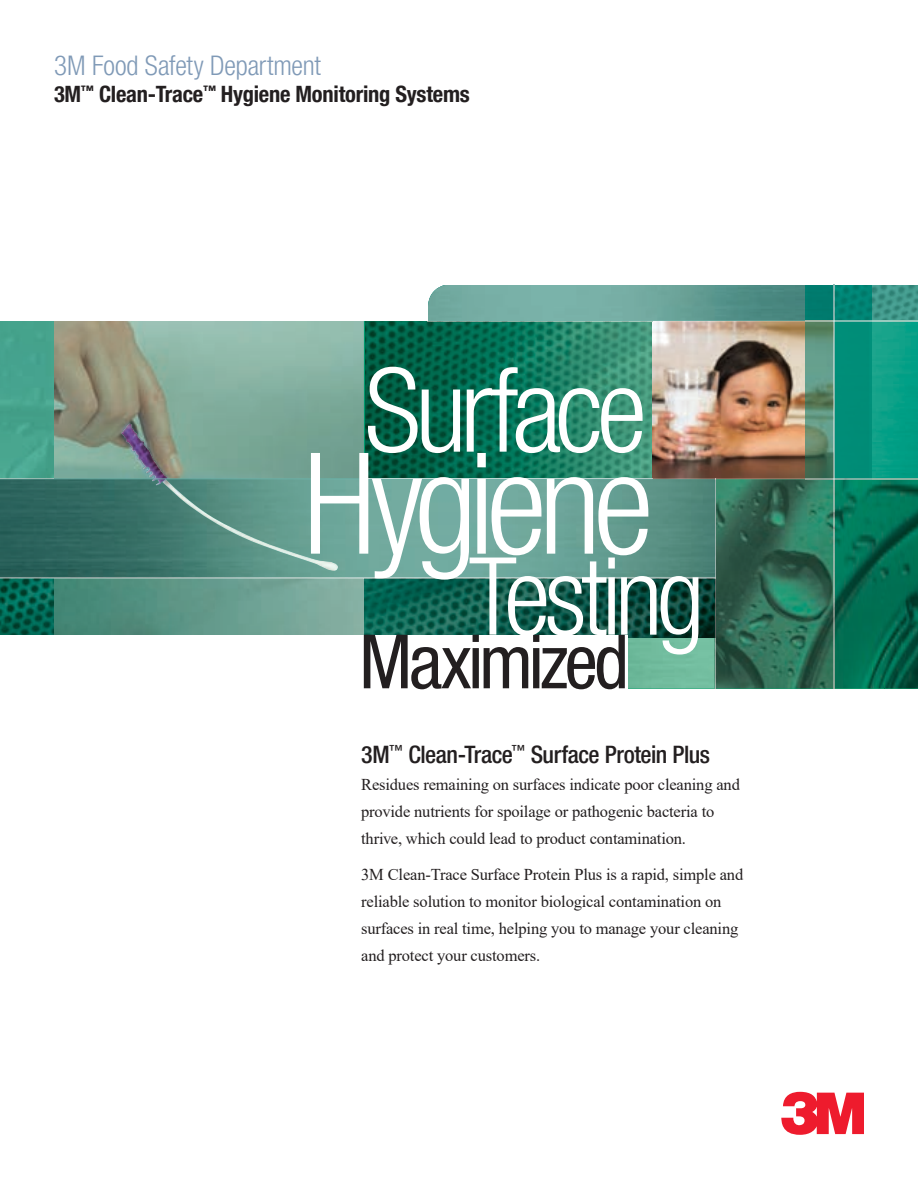
<style>
.page{position:relative;width:918px;height:1188px;background:#fff}
.page>*{position:absolute;margin:0;border:0;box-sizing:border-box;transform-origin:0 0}
.t1{font:300 condensed 141px "Helvetica Neue";letter-spacing:-.055em;color:#fff}
.t2{font:300 condensed 117px "Helvetica Neue";letter-spacing:-.05em;color:#fff}
.t3{font:300 condensed 108px "Helvetica Neue";letter-spacing:-.055em;color:#fff}
.t4{font:condensed 75px "Helvetica Neue";letter-spacing:-.05em;color:#231f20}
.t5{font:300 condensed 27px "Helvetica Neue";letter-spacing:-.005em;color:#809ab7}
.t6{font:500 condensed 24px "Helvetica Neue";letter-spacing:-.02em;color:#231f20}
.t7{font:700 condensed 22.5px "Helvetica Neue";letter-spacing:-.01em;color:#231f20}
.t8{font:16.5px/27px "Times New Roman";letter-spacing:-.01em;color:#231f20}
</style>
<div class="page">
<img style="left:628px;top:638px;width:87px;height:51px">
<img style="left:0;top:579px;width:715px;height:59px">
<img style="left:54px;top:579px;width:310px;height:56px">
<img style="left:835px;top:285px;width:83px;height:194px">
<svg style="left:781px;top:1092px;width:83px;height:43px"></svg>
<img style="left:364px;top:578px;width:1px;height:57px">
<img style="left:0;top:321px;width:835px;height:157px">
<img style="left:715px;top:479px;width:203px;height:210px">
<svg style="left:0;top:480px;width:715px;height:98px;background:#589086"></svg>
<div style="left:0;top:635px;width:628px;height:108px;background:#fff"></div>
<img style="left:122px;top:424px;width:46px;height:61px">
<img style="left:162px;top:480px;width:176px;height:91px">
<img style="left:871px;top:321px;width:47px;height:1px">
<img style="left:835px;top:321px;width:36px;height:1px">
<img style="left:365px;top:578px;width:350px;height:1px">
<img style="left:0;top:578px;width:54px;height:1px">
<svg style="left:428px;top:284px;width:407px;height:38px;background:#69a49b"></svg>
<img style="left:715px;top:578px;width:1px;height:60px">
<img style="left:715px;top:479px;width:1px;height:99px">
<img style="left:0;top:478px;width:806px;height:2px">
<svg style="left:153px;top:478px;width:14px;height:2px"></svg>
<svg style="left:806px;top:478px;width:29px;height:2px"></svg>
<h3 class="t5" style="left:54px;top:50px;width:269px">3M Food Safety Department</h3>
<h3 class="t7" style="left:54px;top:81px;width:417px">3M<sup>™</sup> Clean-Trace<sup>™</sup> Hygiene Monitoring Systems</h3>
<h2 class="t2" style="left:365px;top:343px;width:284px">Surface</h2>
<h1 class="t1" style="left:303px;top:423px;width:352px">Hygiene</h1>
<h3 class="t3" style="left:469px;top:535px;width:237px">Testing</h3>
<h3 class="t4" style="left:359px;top:618px;width:271px">Maximized</h3>
<h3 class="t6" style="left:361px;top:741px;width:350px">3M<sup>™</sup> Clean-Trace<sup>™</sup> Surface Protein Plus</h3>
<p class="t8" style="left:361px;top:771px;width:380px">Residues remaining on surfaces indicate poor cleaning and provide nutrients for spoilage or pathogenic bacteria to thrive, which could lead to product contamination.</p>
<p class="t8" style="left:361px;top:860px;width:384px">3M Clean-Trace Surface Protein Plus is a rapid, simple and reliable solution to monitor biological contamination on surfaces in real time, helping you to manage your cleaning and protect your customers.</p>
</div>
